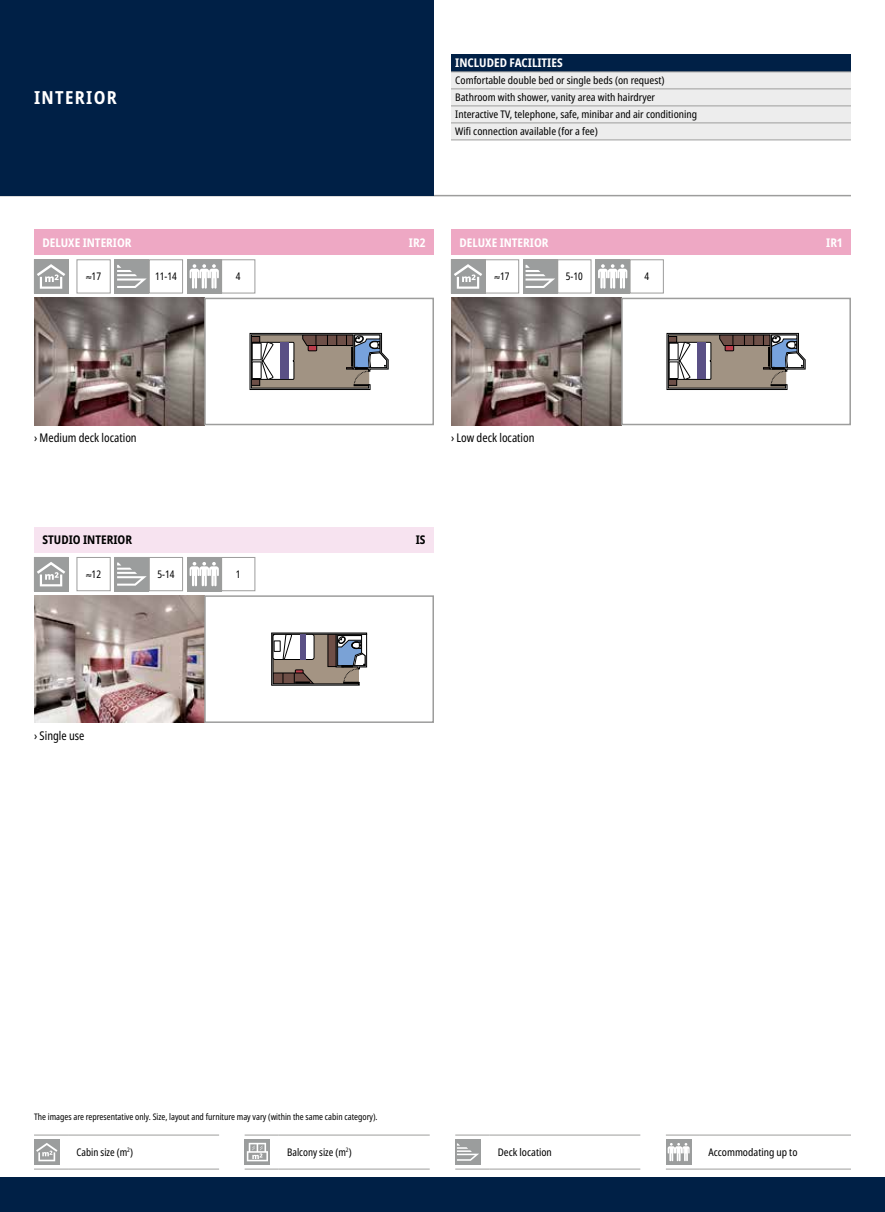
<style>
.page{position:relative;width:885px;height:1212px;background:#fff}
.page>*{position:absolute;margin:0;border:0;box-sizing:border-box;transform-origin:0 0}
.t1{font:700 condensed 18px "Noto Sans";letter-spacing:.075em;color:#fff}
.t2{font:700 condensed 12px "Noto Sans";color:#fff}
.t3{font:condensed 12px "Noto Sans";color:#000;scale:.95 1}
.t4{font:700 condensed 12px "Noto Sans";color:#000}
.t5{font:condensed 10.5px/17px "Noto Sans";color:#000}
.t6{font:condensed 10.5px "Noto Sans";color:#000;scale:.95 1}
.t7{font:condensed 9px "Noto Sans";color:#000;scale:.95 1}
</style>
<div class="page">
<img style="left:34px;top:298px;width:170px;height:127px">
<svg style="left:250px;top:333px;width:138px;height:57px"></svg>
<div style="left:204px;top:298px;width:230px;height:127px;border:2px solid #9d9d9c"></div>
<img style="left:34px;top:595px;width:170px;height:128px">
<svg style="left:271px;top:633px;width:96px;height:52px"></svg>
<div style="left:204px;top:595px;width:230px;height:128px;border:2px solid #9d9d9c"></div>
<img style="left:451px;top:298px;width:170px;height:127px">
<svg style="left:666px;top:333px;width:139px;height:57px"></svg>
<div style="left:621px;top:298px;width:229px;height:127px;border:2px solid #9d9d9c"></div>
<hr style="left:0;top:195px;width:850px;height:1px;background:#9d9d9c">
<div style="left:0;top:1178px;width:884px;height:34px;background:#002046"></div>
<div style="left:34px;top:259px;width:34px;height:34px;background:#9b9d9d"></div>
<svg style="left:37px;top:264px;width:28px;height:25px"></svg>
<div style="left:77px;top:259px;width:34px;height:34px;border:1px solid #9d9d9c"></div>
<div style="left:115px;top:259px;width:34px;height:34px;background:#9b9d9d"></div>
<svg style="left:117px;top:265px;width:30px;height:23px"></svg>
<div style="left:149px;top:259px;width:34px;height:34px;border:1px solid #9d9d9c"></div>
<div style="left:34px;top:557px;width:34px;height:34px;background:#9b9d9d"></div>
<svg style="left:37px;top:562px;width:28px;height:24px"></svg>
<div style="left:77px;top:557px;width:34px;height:34px;border:1px solid #9d9d9c"></div>
<div style="left:115px;top:557px;width:34px;height:34px;background:#9b9d9d"></div>
<svg style="left:117px;top:562px;width:30px;height:24px"></svg>
<div style="left:149px;top:557px;width:34px;height:34px;border:1px solid #9d9d9c"></div>
<div style="left:451px;top:259px;width:34px;height:34px;background:#9b9d9d"></div>
<svg style="left:454px;top:264px;width:28px;height:25px"></svg>
<div style="left:485px;top:259px;width:34px;height:34px;border:1px solid #9d9d9c"></div>
<div style="left:523px;top:259px;width:34px;height:34px;background:#9b9d9d"></div>
<svg style="left:525px;top:265px;width:30px;height:23px"></svg>
<div style="left:557px;top:259px;width:34px;height:34px;border:1px solid #9d9d9c"></div>
<div style="left:187px;top:259px;width:34px;height:34px;background:#9b9d9d"></div>
<svg style="left:189px;top:264px;width:30px;height:25px"></svg>
<div style="left:221px;top:259px;width:34px;height:34px;border:1px solid #9d9d9c"></div>
<div style="left:187px;top:557px;width:34px;height:34px;background:#9b9d9d"></div>
<svg style="left:189px;top:562px;width:30px;height:24px"></svg>
<div style="left:221px;top:557px;width:34px;height:34px;border:1px solid #9d9d9c"></div>
<div style="left:595px;top:259px;width:34px;height:34px;background:#9b9d9d"></div>
<svg style="left:598px;top:264px;width:29px;height:25px"></svg>
<div style="left:629px;top:259px;width:34px;height:34px;border:1px solid #9d9d9c"></div>
<hr style="left:884px;top:0;width:1px;height:196px;background:#002046">
<div style="left:0;top:0;width:434px;height:196px;background:#002046"></div>
<div style="left:34px;top:230px;width:400px;height:25px;background:#eea8c4"></div>
<div style="left:34px;top:527px;width:400px;height:26px;background:#f7e3f0"></div>
<div style="left:451px;top:230px;width:399px;height:25px;background:#eea8c4"></div>
<div style="left:451px;top:55px;width:399px;height:17px;background:#002046"></div>
<svg style="left:451px;top:72px;width:399px;height:68px;background:#eaeaea"></svg>
<hr style="left:451px;top:88px;width:399px;height:1px;background:#9d9d9c">
<hr style="left:451px;top:71px;width:399px;height:1px;background:#9d9d9c">
<hr style="left:451px;top:105px;width:399px;height:1px;background:#9d9d9c">
<hr style="left:451px;top:123px;width:399px;height:1px;background:#9d9d9c">
<hr style="left:451px;top:140px;width:399px;height:1px;background:#9d9d9c">
<hr style="left:34px;top:1135px;width:34px;height:1px;background:#9d9d9c">
<hr style="left:68px;top:1135px;width:151px;height:1px;background:#9d9d9c">
<hr style="left:34px;top:1169px;width:34px;height:1px;background:#9d9d9c">
<hr style="left:68px;top:1169px;width:151px;height:1px;background:#9d9d9c">
<div style="left:34px;top:1139px;width:26px;height:26px;background:#9b9d9d"></div>
<svg style="left:36px;top:1143px;width:21px;height:18px"></svg>
<hr style="left:244px;top:1135px;width:35px;height:1px;background:#9d9d9c">
<hr style="left:279px;top:1135px;width:150px;height:1px;background:#9d9d9c">
<hr style="left:244px;top:1169px;width:35px;height:1px;background:#9d9d9c">
<hr style="left:279px;top:1169px;width:150px;height:1px;background:#9d9d9c">
<svg style="left:244px;top:1139px;width:26px;height:26px"></svg>
<svg style="left:247px;top:1143px;width:21px;height:18px"></svg>
<hr style="left:455px;top:1135px;width:34px;height:1px;background:#9d9d9c">
<hr style="left:489px;top:1135px;width:151px;height:1px;background:#9d9d9c">
<hr style="left:455px;top:1169px;width:34px;height:1px;background:#9d9d9c">
<hr style="left:489px;top:1169px;width:151px;height:1px;background:#9d9d9c">
<div style="left:455px;top:1139px;width:25px;height:26px;background:#9b9d9d"></div>
<svg style="left:457px;top:1143px;width:22px;height:18px"></svg>
<hr style="left:665px;top:1135px;width:34px;height:1px;background:#9d9d9c">
<hr style="left:699px;top:1135px;width:151px;height:1px;background:#9d9d9c">
<hr style="left:665px;top:1169px;width:34px;height:1px;background:#9d9d9c">
<hr style="left:699px;top:1169px;width:151px;height:1px;background:#9d9d9c">
<div style="left:665px;top:1139px;width:26px;height:26px;background:#9b9d9d"></div>
<svg style="left:667px;top:1143px;width:22px;height:18px"></svg>
<h1 class="t1" style="left:34px;top:85px;width:84px">INTERIOR</h1>
<p class="t2" style="left:455px;top:54px;width:109px">INCLUDED FACILITIES</p>
<p class="t5" style="left:455px;top:72px;width:243px">Comfortable double bed or single beds (on request)<br>Bathroom with shower, vanity area with hairdryer Interactive TV, telephone, safe, minibar and air conditioning Wifi connection available (for a fee)</p>
<p class="t2" style="left:43px;top:234px;width:91px">DELUXE INTERIOR</p>
<p class="t2" style="left:409px;top:234px;width:18px">IR2</p>
<p class="t2" style="left:459px;top:234px;width:91px">DELUXE INTERIOR</p>
<p class="t2" style="left:826px;top:234px;width:18px">IR1</p>
<p class="t6" style="left:86px;top:269px;width:17px">≈17</p>
<p class="t6" style="left:155px;top:269px;width:24px">11-14</p>
<p class="t6" style="left:236px;top:269px;width:6px">4</p>
<p class="t6" style="left:494px;top:269px;width:17px">≈17</p>
<p class="t6" style="left:566px;top:269px;width:19px">5-10</p>
<p class="t3" style="left:34px;top:430px;width:110px">› Medium deck location</p>
<p class="t3" style="left:451px;top:430px;width:89px">› Low deck location</p>
<p class="t4" style="left:43px;top:531px;width:91px">STUDIO INTERIOR</p>
<p class="t4" style="left:415px;top:531px;width:11px">IS</p>
<p class="t6" style="left:86px;top:567px;width:17px">≈12</p>
<p class="t6" style="left:157px;top:567px;width:19px">5-14</p>
<p class="t3" style="left:34px;top:727px;width:55px">› Single use</p>
<p class="t6" style="left:236px;top:567px;width:6px">1</p>
<p class="t6" style="left:644px;top:269px;width:6px">4</p>
<p class="t7" style="left:34px;top:1110px;width:363px">The images are representative only. Size, layout and furniture may vary (within the same cabin category).</p>
<p class="t6" style="left:77px;top:1145px;width:61px">Cabin size (m<sup>2</sup>)</p>
<p class="t6" style="left:287px;top:1145px;width:69px">Balcony size (m<sup>2</sup>)</p>
<p class="t5" style="left:497px;top:1144px;width:56px">Deck location</p>
<p class="t5" style="left:708px;top:1144px;width:91px">Accommodating up to</p>
</div>
